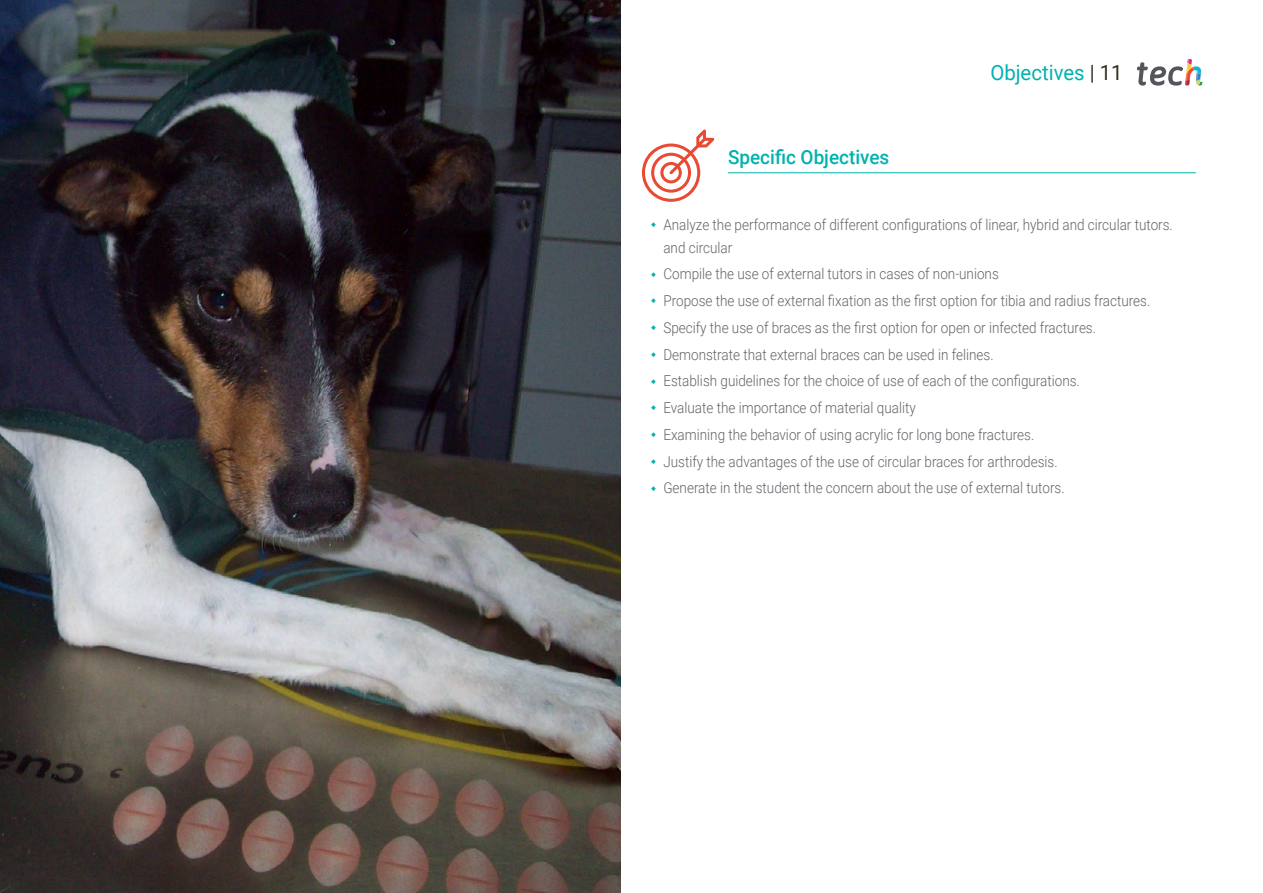
<style>
.page{position:relative;width:1263px;height:893px;background:#fff}
.page>*{position:absolute;margin:0;border:0;box-sizing:border-box;transform-origin:0 0}
.t1{font:21px "Roboto";color:#00b2af}
.t2{font:500 19.5px "Roboto";color:#00b2af}
.t3{font:300 15px/26.7px "Roboto";color:#61646a;scale:.9 1}
.s1{color:#312e20}
</style>
<div class="page">
<hr style="left:728px;top:172px;width:468px;height:1px;background:#00b2af">
<svg style="left:642px;top:129px;width:72px;height:73px"></svg>
<img style="left:0;top:0;width:621px;height:893px">
<svg style="left:1137px;top:59px;width:65px;height:27px"></svg>
<h2 class="t2" style="left:728px;top:144px;width:163px">Specific Objectives</h2>
<h1 class="t1" style="left:990px;top:57px;width:134px">Objectives <span class="s1">| 11</span></h1>
<p class="t3" style="left:663px;top:213px;width:568px;line-height:22.5px">Analyze the performance of different configurations of linear, hybrid and circular tutors. and circular</p>
<p class="t3" style="left:663px;top:260px;width:543px">Compile the use of external tutors in cases of non-unions<br>Propose the use of external fixation as the first option for tibia and radius fractures.<br>Specify the use of braces as the first option for open or infected fractures.<br>Demonstrate that external braces can be used in felines.<br>Establish guidelines for the choice of use of each of the configurations.<br>Evaluate the importance of material quality<br>Examining the behavior of using acrylic for long bone fractures.<br>Justify the advantages of the use of circular braces for arthrodesis.<br>Generate in the student the concern about the use of external tutors.</p>
</div>
